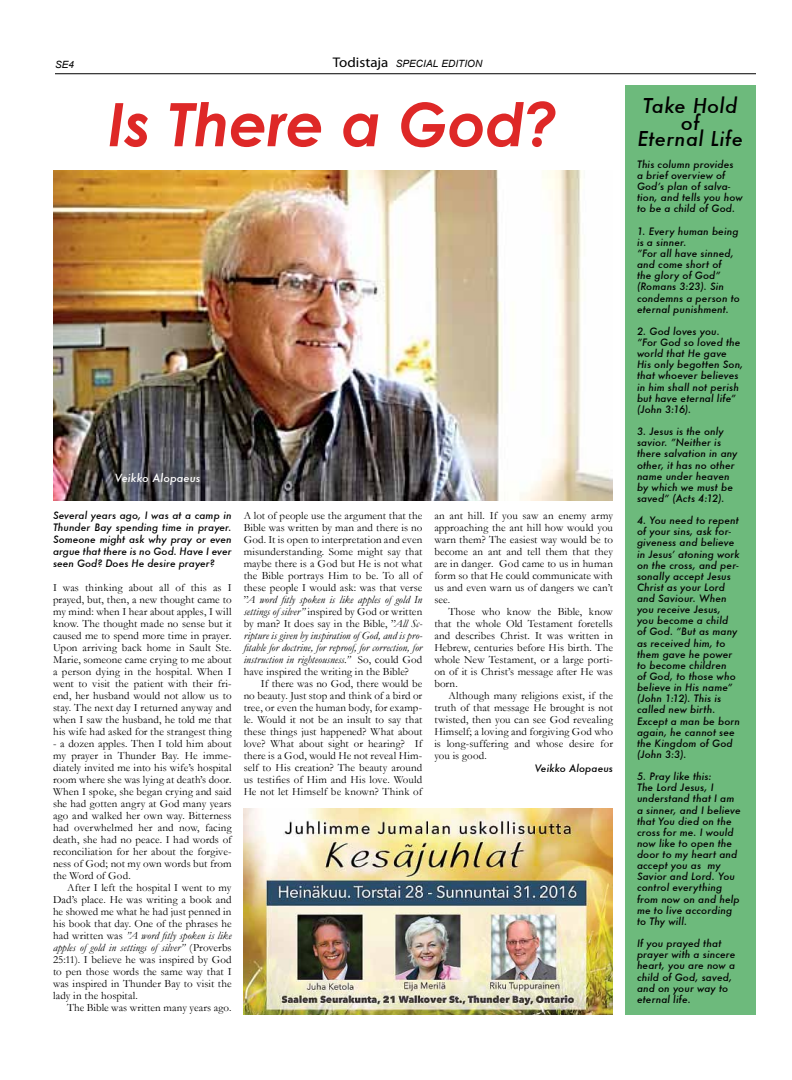
<style>
.page{position:relative;width:792px;height:1080px;background:#fff}
.page>*{position:absolute;margin:0;border:0;box-sizing:border-box;transform-origin:0 0}
.t1{font:italic 700 60px "Century Gothic";letter-spacing:-.01em;color:#de2827}
.t2{font:italic 500 20px/16.1px "Futura";letter-spacing:.02em;color:#000;text-align:center}
.t3{font:11px/12px "Garamond";letter-spacing:.005em;color:#000;text-align:justify}
.t4{font:italic 500 11px "Futura";letter-spacing:.005em;color:#fff}
.t5{font:italic 500 10px/11.1px "Futura";letter-spacing:.015em;color:#000}
.t6{font:italic 10px "Arial";letter-spacing:.005em;color:#000}
.s1{font-family:"Myriad Pro";font-style:normal;font-size:14px}
.s2{font-style:italic}
</style>
<div class="page">
<div style="left:625px;top:85px;width:131px;height:930px;background:#6dba7c"></div>
<hr style="left:55px;top:73px;width:701px;height:1px;background:#000">
<img style="left:53px;top:170px;width:560px;height:330px">
<img style="left:244px;top:809px;width:369px;height:206px">
<p class="t6" style="left:55px;top:58px;width:20px">SE4</p>
<p class="t6" style="left:333px;top:57px;width:151px"><span class="s1">Todistaja</span> SPECIAL EDITION</p>
<h1 class="t1" style="left:108px;top:86px;width:452px">Is There a God?</h1>
<p class="t4" style="left:115px;top:470px;width:87px">Veikko Alopaeus</p>
<p class="t5" style="left:53px;top:510px;width:180px;line-height:12px;text-align:justify">Several years ago, I was at a camp in Thunder Bay spending time in prayer.<br>Someone might ask why pray or even argue that there is no God. Have I ever seen God? Does He desire prayer?</p>
<p class="t3" style="left:53px;top:582px;width:180px">I was thinking about all of this as I prayed, but, then, a new thought came to my mind: when I hear about apples, I will know. The thought made no sense but it caused me to spend more time in prayer.<br>Upon arriving back home in Sault Ste.<br>Marie, someone came crying to me about a person dying in the hospital. When I went to visit the patient with their fri&shy;end, her husband would not allow us to stay. The next day I returned anyway and when I saw the husband, he told me that his wife had asked for the strangest thing</p>
<p class="t3" style="left:53px;top:738px;width:180px">- a dozen apples. Then I told him about my prayer in Thunder Bay. He imme&shy;diately invited me into his wife’s hospital room where she was lying at death’s door.<br>When I spoke, she began crying and said she had gotten angry at God many years ago and walked her own way. Bitterness had overwhelmed her and now, facing death, she had no peace. I had words of reconciliation for her about the forgive&shy;ness of God; not my own words but from the Word of God.</p>
<p class="t3" style="left:53px;top:882px;width:180px;text-indent:14px">After I left the hospital I went to my Dad’s place. He was writing a book and he showed me what he had just penned in his book that day. One of the phrases he had written was <span class="s2">”A word fitly spoken is like apples of gold in settings of silver”</span> (Proverbs 25:11). I believe he was inspired by God to pen those words the same way that I was inspired in Thunder Bay to visit the lady in the hospital.</p>
<p class="t3" style="left:67px;top:1002px;width:166px">The Bible was written many years ago.</p>
<p class="t3" style="left:244px;top:509px;width:180px">A lot of people use the argument that the Bible was written by man and there is no God. It is open to interpretation and even misunderstanding. Some might say that maybe there is a God but He is not what the Bible portrays Him to be. To all of these people I would ask: was that verse ”<span class="s2">A word fitly spoken is like apples of gold In settings of silver”</span> inspired by God or written by man? It does say in the Bible, ”<span class="s2">All Sc&shy;ripture is given by inspiration of God, and is pro&shy;fitable for doctrine, for reproof, for correction, for instruction in righteousness.”</span> So, could God have inspired the writing in the Bible?</p>
<p class="t3" style="left:244px;top:678px;width:180px;text-indent:17px">If there was no God, there would be no beauty. Just stop and think of a bird or tree, or even the human body, for examp&shy;le. Would it not be an insult to say that these things just happened? What about love? What about sight or hearing? If there is a God, would He not reveal Him&shy;self to His creation? The beauty around us testifies of Him and His love. Would He not let Himself be known? Think of</p>
<p class="t3" style="left:434px;top:510px;width:180px">an ant hill. If you saw an enemy army approaching the ant hill how would you warn them? The easiest way would be to become an ant and tell them that they are in danger. God came to us in human form so that He could communicate with us and even warn us of dangers we can’t see.</p>
<p class="t3" style="left:434px;top:606px;width:180px;text-indent:14px">Those who know the Bible, know that the whole Old Testament foretells and describes Christ. It was written in Hebrew, centuries before His birth. The whole New Testament, or a large porti&shy;on of it is Christ’s message after He was born.</p>
<p class="t3" style="left:434px;top:690px;width:180px;text-indent:14px">Although many religions exist, if the truth of that message He brought is not twisted, then you can see God revealing Himself; a loving and forgiving God who is long-suffering and whose desire for you is good.</p>
<p class="t5" style="left:535px;top:762px;width:80px">Veikko Alopaeus</p>
<h2 class="t2" style="left:637px;top:98px;width:107px">Take Hold of<br>Eternal Life</h2>
<p class="t5" style="left:637px;top:159px;width:107px">This column provides<br>a brief overview of<br>God’s plan of salva&shy;tion, and tells you how to be a child of God.</p>
<p class="t5" style="left:637px;top:225px;width:104px">1. Every human being is a sinner.<br>”For all have sinned, and come short of<br>the glory of God” (Romans 3:23). Sin condemns a person to eternal punishment.</p>
<p class="t5" style="left:637px;top:326px;width:108px">2. God loves you.<br>”For God so loved the world that He gave<br>His only begotten Son, that whoever believes in him shall not perish but have eternal life” (John 3:16).</p>
<p class="t5" style="left:637px;top:426px;width:102px">3. Jesus is the only savior. ”Neither is there salvation in any other, it has no other name under heaven by which we must be saved” (Acts 4:12).</p>
<p class="t5" style="left:637px;top:515px;width:105px">4. You need to repent of your sins, ask for&shy;giveness and believe in Jesus’ atoning work on the cross, and per&shy;sonally accept Jesus<br>Christ as your Lord and Saviour. When you receive Jesus, you become a child<br>of God. ”But as many as received him, to them gave he power to become children<br>of God, to those who believe in His name” (John 1:12). This is called new birth.<br>Except a man be born again, he cannot see the Kingdom of God (John 3:3).</p>
<p class="t5" style="left:637px;top:771px;width:105px">5. Pray like this:<br>The Lord Jesus, I understand that I am a sinner, and I believe that You died on the cross for me. I would now like to open the door to my heart and accept you as my<br>Savior and Lord. You control everything from now on and help me to live according to Thy will.</p>
<p class="t5" style="left:637px;top:938px;width:100px">If you prayed that prayer with a sincere heart, you are now a child of God, saved, and on your way to eternal life.</p>
</div>
